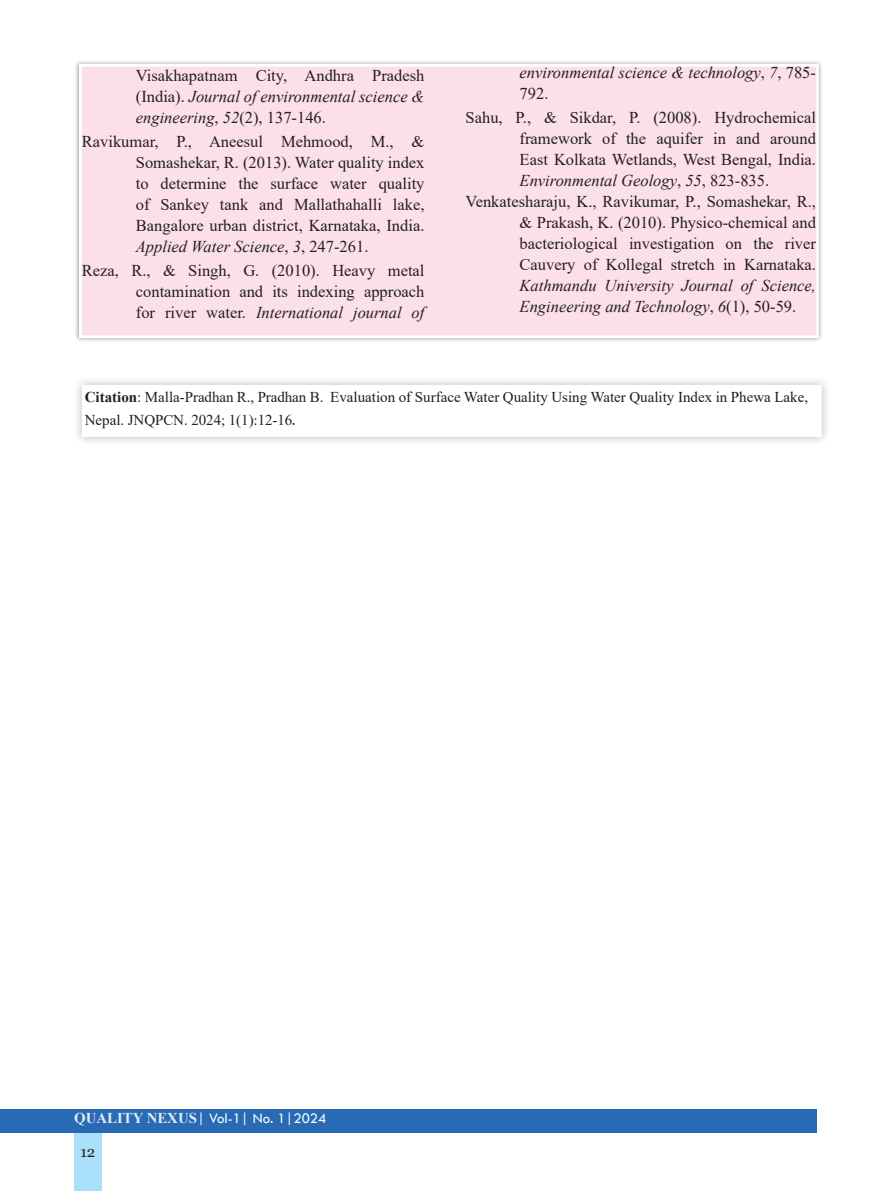
<style>
.page{position:relative;width:893px;height:1191px;background:#fff}
.page>*{position:absolute;margin:0;border:0;box-sizing:border-box;transform-origin:0 0}
.Reference{font:16.5px/21px "Times New Roman";color:#231f20;text-align:justify}
.Reference-2{font:italic 16.5px/21px "Times New Roman";color:#231f20}
.t1{font:15px/22.5px "Times New Roman";color:#1f1e1f}
.t2{font:15px "Tw Cen";color:#fff}
.t3{font:15px "Georgia";color:#231f20}
.s1{font-style:italic}
.s2{font-style:normal}
.s3{font-weight:700;color:#231f20}
.s4{color:#231f20}
.s5{font-family:"Tw Cen";color:#231f20}
.s6{font-family:"Times New Roman";font-weight:700;color:#e5eaf3}
</style>
<div class="page">
<div style="left:74px;top:1128px;width:28px;height:63px;background:#aae0f9"></div>
<div style="left:0;top:1108px;width:816px;height:24px;background:#286bb4"></div>
<div style="left:73px;top:376px;width:758px;height:70px;background:#231f20;opacity:.3"></div>
<div style="left:83px;top:386px;width:737px;height:49px;background:#fff"></div>
<div style="left:75px;top:59px;width:749px;height:283px;background:#231f20;opacity:.5"></div>
<div style="left:79px;top:64px;width:740px;height:274px;background:#fbdfeb;border:3px solid #fff"></div>
<p class="Reference" style="left:136px;top:64px;width:290px">Visakhapatnam City, Andhra Pradesh (India). <span class="s1">Journal of environmental science &amp; engineering</span>, <span class="s1">52</span>(2), 137-146.</p>
<p class="Reference" style="left:136px;top:130px;width:290px;text-indent:-54px">Ravikumar, P., Aneesul Mehmood, M., &amp; Somashekar, R. (2013). Water quality index to determine the surface water quality of Sankey tank and Mallathahalli lake, Bangalore urban district, Karnataka, India.<br><span class="s1">Applied Water Science</span>, <span class="s1">3</span>, 247-261.</p>
<p class="Reference" style="left:136px;top:259px;width:290px;text-indent:-54px">Reza, R., &amp; Singh, G. (2010). Heavy metal contamination and its indexing approach for river water. <span class="s1">International journal of</span></p>
<p class="Reference-2" style="left:520px;top:62px;width:298px">environmental science &amp; technology<span class="s2">,</span> 7<span class="s2">, 785-<br>792.</span></p>
<p class="Reference" style="left:520px;top:107px;width:298px;text-indent:-54px">Sahu, P., &amp; Sikdar, P. (2008). Hydrochemical framework of the aquifer in and around East Kolkata Wetlands, West Bengal, India.<br><span class="s1">Environmental Geology</span>, <span class="s1">55</span>, 823-835.</p>
<p class="Reference" style="left:520px;top:191px;width:298px;text-indent:-54px">Venkatesharaju, K., Ravikumar, P., Somashekar, R., &amp; Prakash, K. (2010). Physico-chemical and bacteriological investigation on the river Cauvery of Kollegal stretch in Karnataka.<br><span class="s1">Kathmandu University Journal of Science, Engineering and Technology</span>, <span class="s1">6</span>(1), 50-59.</p>
<p class="t1" style="left:85px;top:386px;width:725px"><span class="s3">Citation</span><span class="s4">: Malla-Pradhan R., Pradhan B.</span> Evaluation of Surface Water Quality Using Water Quality Index in Phewa Lake,<br>Nepal<span class="s4">. JNQPCN. 2024; 1(1):12-16</span><span class="s5">.</span></p>
<p class="t2" style="left:74px;top:1109px;width:254px"><span class="s6">QUALITY NEXUS</span>| Vol-1| No. 1|2024</p>
<p class="t3" style="left:81px;top:1142px;width:16px">12</p>
</div>
